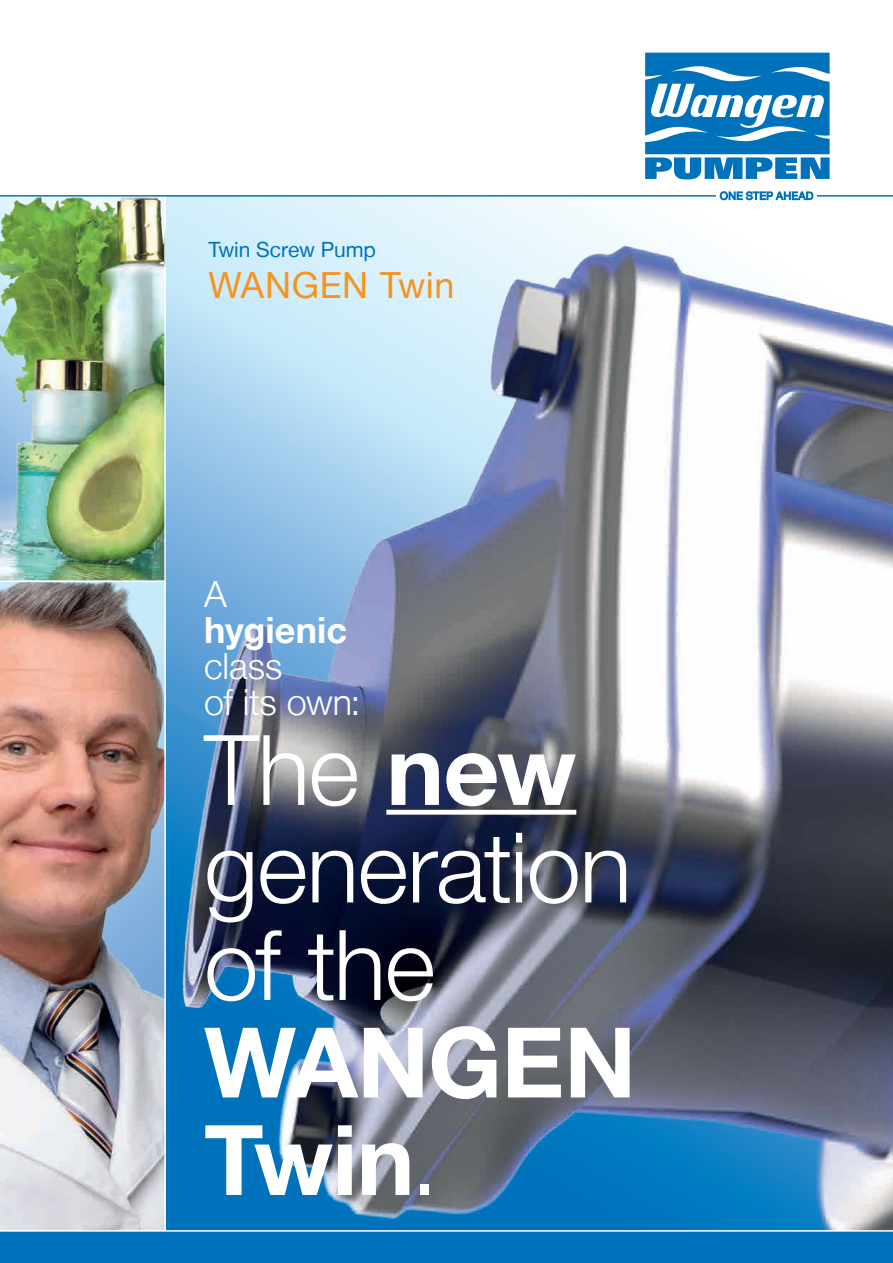
<style>
.page{position:relative;width:893px;height:1263px;background:#fff}
.page>*{position:absolute;margin:0;border:0;box-sizing:border-box;transform-origin:0 0}
.t1{font:300 97.5px/97.5px "Helvetica Neue LT";letter-spacing:-.015em;color:#fff}
.t2{font:700 97.5px/97.5px "Helvetica Neue LT";letter-spacing:-.01em;color:#fff}
.t3{font:300 36px/36px "Helvetica Neue LT";letter-spacing:-.005em;color:#fff}
.t4{font:36px "Helvetica Neue LT";letter-spacing:.015em;color:#f7931d}
.t5{font:700 36px "Helvetica Neue LT";color:#fff}
.t6{font:21px "Helvetica Neue LT";letter-spacing:-.005em;color:#0072bc}
.s1{font-weight:700}
.s2{font-weight:300}
</style>
<div class="page">
<img style="left:166px;top:202px;width:727px;height:1028px">
<img style="left:0;top:197px;width:166px;height:384px">
<img style="left:0;top:582px;width:166px;height:648px">
<div style="left:0;top:1230px;width:893px;height:33px;background:#0072bc"></div>
<div style="left:386px;top:810px;width:190px;height:5px;background:#fff"></div>
<hr style="left:0;top:195px;width:893px;height:2px;background:#0072bc">
<svg style="left:716px;top:193px;width:100px;height:8px"></svg>
<svg style="left:720px;top:191px;width:93px;height:9px"></svg>
<svg style="left:645px;top:53px;width:185px;height:126px"></svg>
<p class="t6" style="left:208px;top:237px;width:169px">Twin Screw Pump</p>
<p class="t4" style="left:208px;top:263px;width:248px">WANGEN Twin</p>
<p class="t3" style="left:204px;top:575px;width:24px">A</p>
<p class="t5" style="left:204px;top:608px;width:145px">hygienic</p>
<p class="t3" style="left:204px;top:647px;width:158px">class<br>of its own:</p>
<p class="t1" style="left:204px;top:719px;width:429px">The <span class="s1">new </span>generation of the</p>
<p class="t2" style="left:204px;top:1012px;width:434px">WANGEN<br>Twin<span class="s2">.</span></p>
</div>
